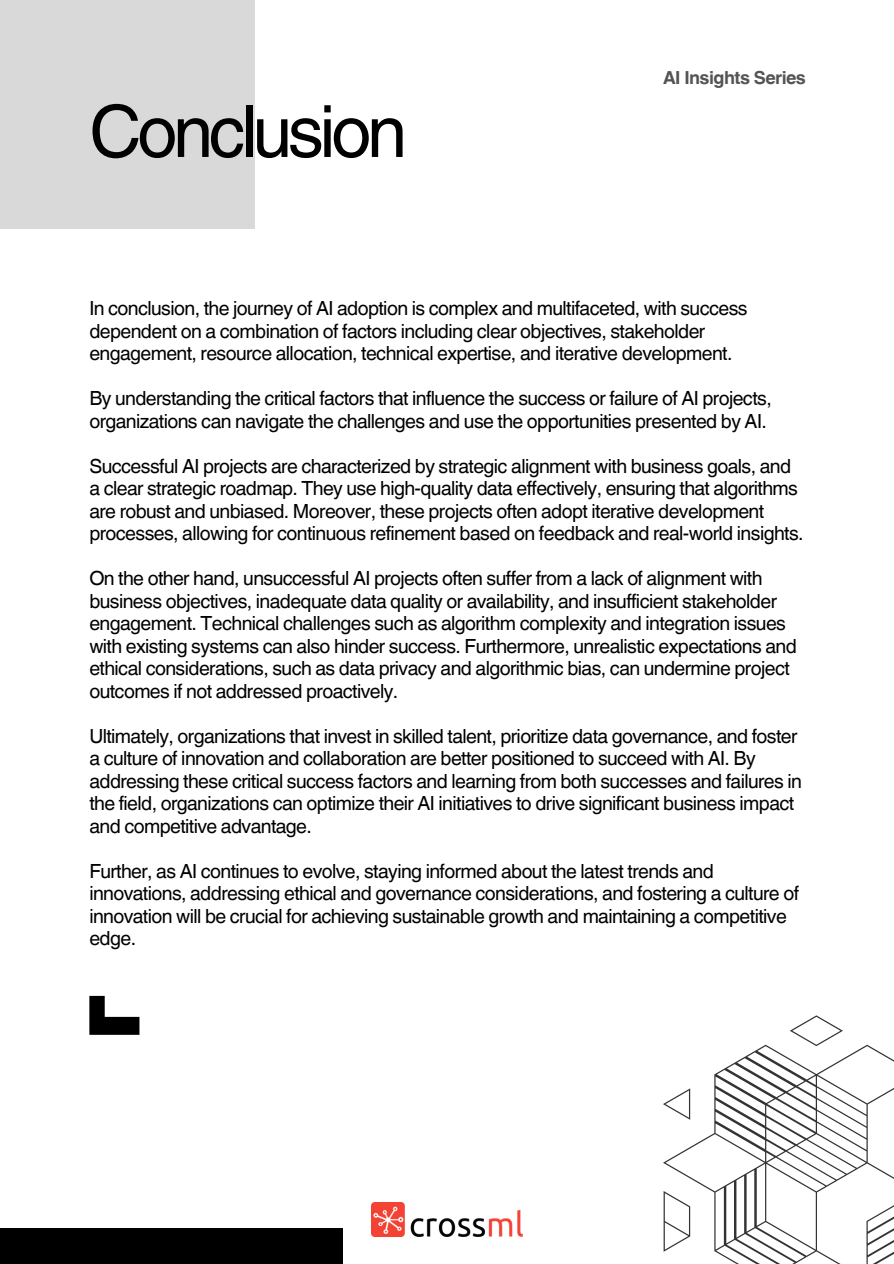
<style>
.page{position:relative;width:894px;height:1264px;background:#fff}
.page>*{position:absolute;margin:0;border:0;box-sizing:border-box;transform-origin:0 0}
.t1{font:72px "Helvetica World";letter-spacing:-.06em;color:#000}
.t2{font:19.5px/22.5px "Helvetica World";letter-spacing:-.03em;color:#000}
.t3{font:700 18px "Helvetica World";letter-spacing:-.03em;color:#545454}
</style>
<div class="page">
<div style="left:0;top:0;width:255px;height:228px;background:#d9d9d9"></div>
<svg style="left:89px;top:995px;width:50px;height:39px"></svg>
<div style="left:0;top:1228px;width:343px;height:35px;background:#000"></div>
<svg style="left:663px;top:1015px;width:230px;height:248px"></svg>
<img style="left:371px;top:1202px;width:151px;height:34px">
<h2 class="t1" style="left:89px;top:89px;width:319px">Conclusion</h2>
<p class="t3" style="left:663px;top:63px;width:144px">AI Insights Series</p>
<h1 class="t2" style="left:89px;top:297px;width:659px">In conclusion, the journey of AI adoption is complex and multifaceted, with success dependent on a combination of factors including clear objectives, stakeholder engagement, resource allocation, technical expertise, and iterative development.</h1>
<p class="t2" style="left:89px;top:387px;width:683px">By understanding the critical factors that influence the success or failure of AI projects, organizations can navigate the challenges and use the opportunities presented by AI.</p>
<p class="t2" style="left:89px;top:454px;width:715px">Successful AI projects are characterized by strategic alignment with business goals, and a clear strategic roadmap. They use high-quality data effectively, ensuring that algorithms are robust and unbiased. Moreover, these projects often adopt iterative development processes, allowing for continuous refinement based on feedback and real-world insights.</p>
<p class="t2" style="left:89px;top:567px;width:708px">On the other hand, unsuccessful AI projects often suffer from a lack of alignment with business objectives, inadequate data quality or availability, and insufficient stakeholder engagement. Technical challenges such as algorithm complexity and integration issues with existing systems can also hinder success. Furthermore, unrealistic expectations and ethical considerations, such as data privacy and algorithmic bias, can undermine project outcomes if not addressed proactively.</p>
<p class="t2" style="left:89px;top:724px;width:714px">Ultimately, organizations that invest in skilled talent, prioritize data governance, and foster a culture of innovation and collaboration are better positioned to succeed with AI. By addressing these critical success factors and learning from both successes and failures in the field, organizations can optimize their AI initiatives to drive significant business impact and competitive advantage.</p>
<p class="t2" style="left:89px;top:859px;width:711px">Further, as AI continues to evolve, staying informed about the latest trends and innovations, addressing ethical and governance considerations, and fostering a culture of innovation will be crucial for achieving sustainable growth and maintaining a competitive edge.</p>
</div>
